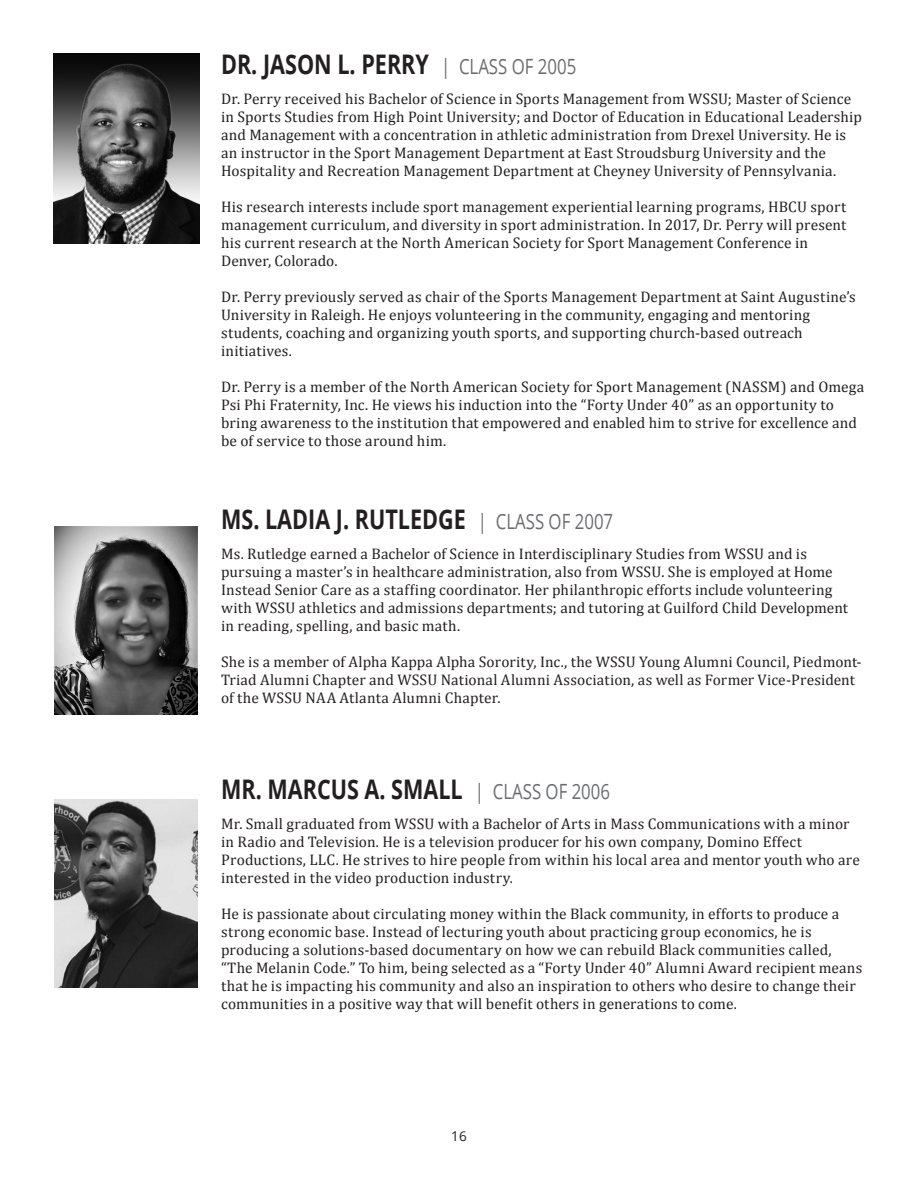
<style>
.page{position:relative;width:918px;height:1188px;background:#fff}
.page>*{position:absolute;margin:0;border:0;box-sizing:border-box;transform-origin:0 0}
.t1{font:700 27px "Open Sans";color:#231f20;scale:.8 1}
.t2{font:15.3px/18px "Cambria";letter-spacing:.01em;color:#231f20}
.t3{font:13.5px "Open Sans";color:#231f20}
.s1{font-weight:400;font-size:21px;color:#6c6d70}
</style>
<div class="page">
<img style="left:53px;top:54px;width:146px;height:189px">
<img style="left:55px;top:526px;width:143px;height:188px">
<img style="left:54px;top:799px;width:143px;height:188px">
<p class="t1" style="left:221px;top:45px;width:446px">DR. JASON L. PERRY <span class="s1">| CLASS OF 2005</span></p>
<p class="t2" style="left:221px;top:89px;width:642px">Dr. Perry received his Bachelor of Science in Sports Management from WSSU; Master of Science in Sports Studies from High Point University; and Doctor of Education in Educational Leadership and Management with a concentration in athletic administration from Drexel University. He is an instructor in the Sport Management Department at East Stroudsburg University and the</p>
<p class="t2" style="left:221px;top:161px;width:617px">Hospitality and Recreation Management Department at Cheyney University of Pennsylvania.</p>
<p class="t2" style="left:221px;top:197px;width:627px;text-align:justify">His research interests include sport management experiential learning programs, HBCU sport management curriculum, and diversity in sport administration. In 2017, Dr. Perry will present his current research at the North American Society for Sport Management Conference in</p>
<p class="t2" style="left:221px;top:251px;width:118px">Denver, Colorado.</p>
<p class="t2" style="left:221px;top:287px;width:636px">Dr. Perry previously served as chair of the Sports Management Department at Saint Augustine’s<br>University in Raleigh. He enjoys volunteering in the community, engaging and mentoring</p>
<p class="t2" style="left:221px;top:323px;width:583px">students, coaching and organizing youth sports, and supporting church-based outreach</p>
<p class="t2" style="left:221px;top:341px;width:72px">initiatives.</p>
<p class="t2" style="left:221px;top:377px;width:645px">Dr. Perry is a member of the North American Society for Sport Management (NASSM) and Omega Psi Phi Fraternity, Inc. He views his induction into the “Forty Under 40” as an opportunity to bring awareness to the institution that empowered and enabled him to strive for excellence and be of service to those around him.</p>
<p class="t1" style="left:221px;top:500px;width:492px">MS. LADIA J. RUTLEDGE <span class="s1">| CLASS OF 2007</span></p>
<p class="t2" style="left:221px;top:544px;width:588px">Ms. Rutledge earned a Bachelor of Science in Interdisciplinary Studies from WSSU and is</p>
<p class="t2" style="left:221px;top:562px;width:629px">pursuing a master’s in healthcare administration, also from WSSU. She is employed at Home<br>Instead Senior Care as a staffing coordinator. Her philanthropic efforts include volunteering with WSSU athletics and admissions departments; and tutoring at Guilford Child Development</p>
<p class="t2" style="left:221px;top:616px;width:241px">in reading, spelling, and basic math.</p>
<p class="t2" style="left:221px;top:652px;width:642px">She is a member of Alpha Kappa Alpha Sorority, Inc., the WSSU Young Alumni Council, Piedmont-<br>Triad Alumni Chapter and WSSU National Alumni Association, as well as Former Vice-President of the WSSU NAA Atlanta Alumni Chapter.</p>
<p class="t1" style="left:221px;top:771px;width:488px">MR. MARCUS A. SMALL <span class="s1">| CLASS OF 2006</span></p>
<p class="t2" style="left:221px;top:815px;width:630px">Mr. Small graduated from WSSU with a Bachelor of Arts in Mass Communications with a minor in Radio and Television. He is a television producer for his own company, Domino Effect</p>
<p class="t2" style="left:221px;top:851px;width:640px">Productions, LLC. He strives to hire people from within his local area and mentor youth who are interested in the video production industry.</p>
<p class="t2" style="left:221px;top:905px;width:620px">He is passionate about circulating money within the Black community, in efforts to produce a strong economic base. Instead of lecturing youth about practicing group economics, he is</p>
<p class="t2" style="left:221px;top:941px;width:643px">producing a solutions-based documentary on how we can rebuild Black communities called, “The Melanin Code.” To him, being selected as a “Forty Under 40” Alumni Award recipient means that he is impacting his community and also an inspiration to others who desire to change their communities in a positive way that will benefit others in generations to come.</p>
<p class="t3" style="left:451px;top:1127px;width:17px">16</p>
</div>
